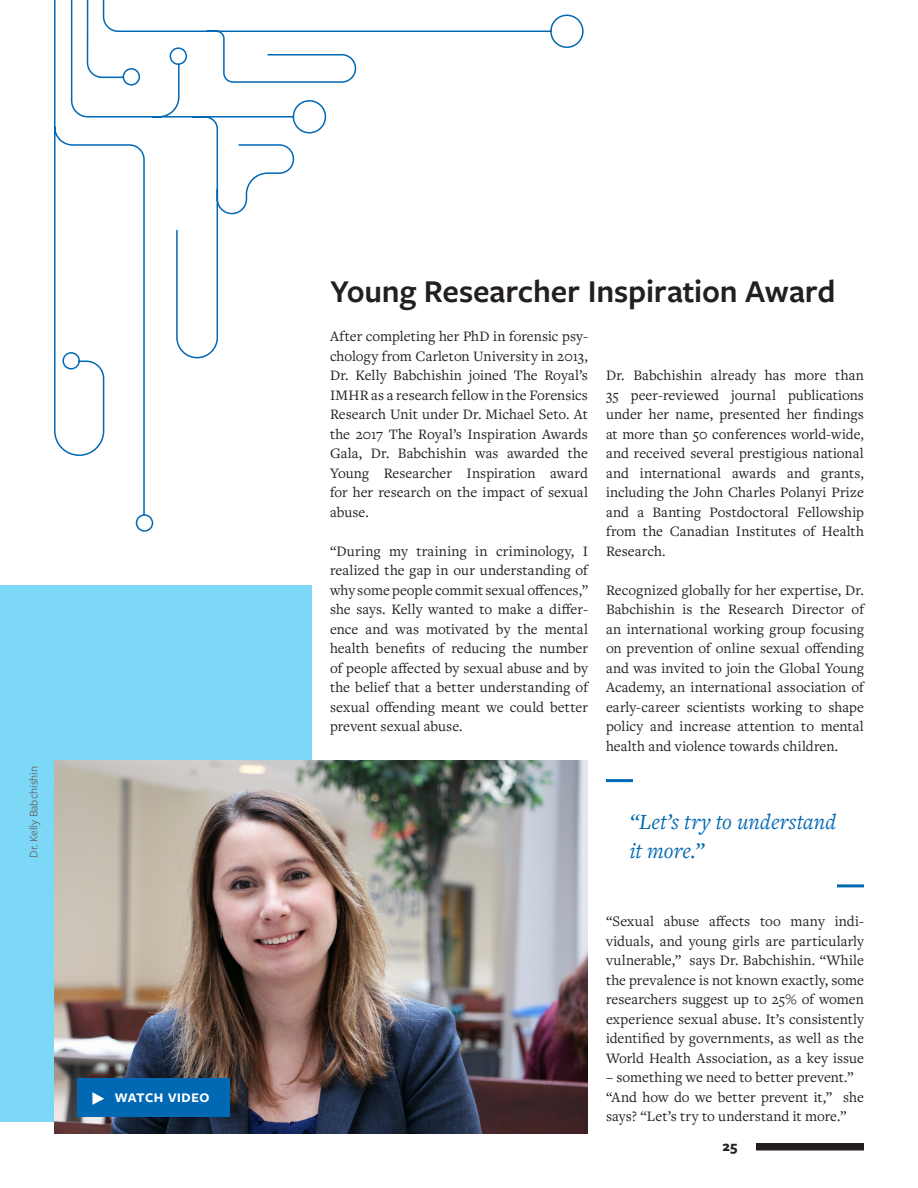
<style>
.page{position:relative;width:918px;height:1188px;background:#fff}
.page>*{position:absolute;margin:0;border:0;box-sizing:border-box;transform-origin:0 0}
.Sunheadline_1__Info{font:600 33px "Freight Sans Pro";letter-spacing:-.01em;color:#231f20}
.t1{font:italic 22.5px/29.2px "Freight Text Pro";letter-spacing:.005em;color:#0168b3}
.Introducing_XY{font:600 18px "Freight Sans Pro";letter-spacing:-.01em;color:#fff}
.Body_Copy{font:15px/19.5px "Freight Text Pro";color:#231f20;text-align:justify}
.t2{font:700 15px "Freight Sans Pro";color:#231f20}
.Caption___Photo_Cred{font:12px "Freight Sans Pro";color:#636366}
</style>
<div class="page">
<div style="left:0;top:585px;width:312px;height:536px;background:#7dd7f6"></div>
<img style="left:54px;top:760px;width:534px;height:374px">
<hr style="left:606px;top:779px;width:27px;height:3px;background:#0168b3">
<hr style="left:837px;top:884px;width:27px;height:3px;background:#0168b3">
<svg style="left:54px;top:0;width:530px;height:532px"></svg>
<div style="left:756px;top:1143px;width:108px;height:7px;background:#231f20"></div>
<div style="left:77px;top:1078px;width:153px;height:39px;background:#0168b3"></div>
<svg style="left:92px;top:1092px;width:12px;height:13px"></svg>
<p class="Caption___Photo_Cred" style="left:25px;top:858px;width:93px;rotate:-90deg">Dr. Kelly Babchishin</p>
<p class="Introducing_XY" style="left:115px;top:1084px;width:97px">watch video</p>
<p class="Sunheadline_1__Info" style="left:330px;top:269px;width:507px">Young Researcher Inspiration Award</p>
<p class="Body_Copy" style="left:330px;top:326px;width:260px">After completing her PhD in forensic psy&shy;chology from Carleton University in 2013, Dr. Kelly Babchishin joined The Royal’s IMHR as a research fellow in the Forensics Research Unit under Dr. Michael Seto. At the 2017 The Royal’s Inspiration Awards Gala, Dr. Babchishin was awarded the Young Researcher Inspiration award for her research on the impact of sexual abuse.</p>
<p class="Body_Copy" style="left:330px;top:541px;width:260px">“During my training in criminology, I realized the gap in our understanding of why some people commit sexual offences,” she says. Kelly wanted to make a differ&shy;ence and was motivated by the mental health benefits of reducing the number of people affected by sexual abuse and by the belief that a better understanding of sexual offending meant we could better prevent sexual abuse.</p>
<p class="Body_Copy" style="left:606px;top:365px;width:260px">Dr. Babchishin already has more than 35 peer-reviewed journal publications under her name, presented her findings at more than 50 conferences world-wide, and received several prestigious national and international awards and grants, including the John Charles Polanyi Prize and a Banting Postdoctoral Fellowship from the Canadian Institutes of Health Research.</p>
<p class="Body_Copy" style="left:606px;top:580px;width:260px">Recognized globally for her expertise, Dr.<br>Babchishin is the Research Director of an international working group focusing on prevention of online sexual offending and was invited to join the Global Young Academy, an international association of early-career scientists working to shape policy and increase attention to mental health and violence towards children.</p>
<p class="t1" style="left:630px;top:806px;width:208px">“Let’s try to understand it more.”</p>
<p class="Body_Copy" style="left:606px;top:911px;width:260px">“Sexual abuse affects too many indi&shy;viduals, and young girls are particularly vulnerable,” says Dr. Babchishin. “While the prevalence is not known exactly, some researchers suggest up to 25% of women experience sexual abuse. It’s consistently identified by governments, as well as the World Health Association, as a key issue</p>
<p class="Body_Copy" style="left:606px;top:1067px;width:249px">– something we need to better prevent.”</p>
<p class="Body_Copy" style="left:606px;top:1087px;width:259px">“And how do we better prevent it,” she says? “Let’s try to understand it more.”</p>
<p class="t2" style="left:723px;top:1135px;width:16px">25</p>
</div>
